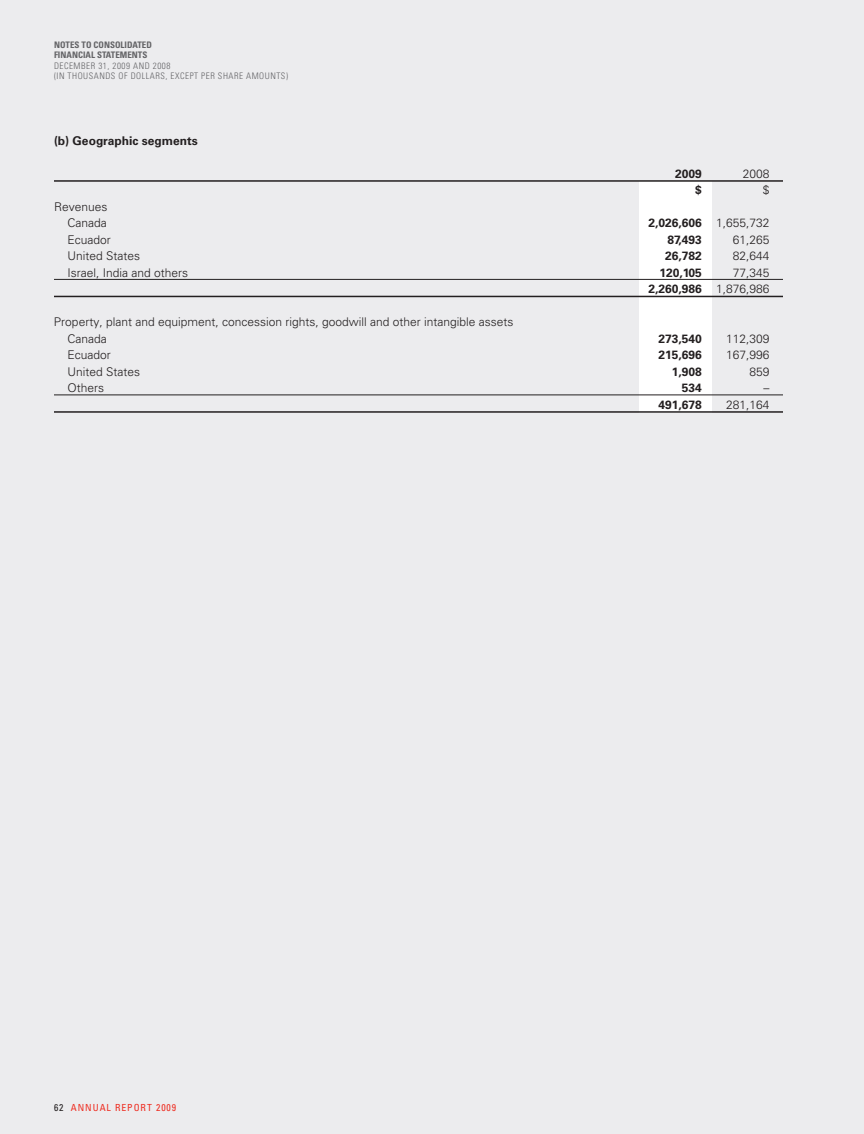
<style>
.page{position:relative;width:864px;height:1134px;background:#ececee}
.page>*{position:absolute;margin:0;border:0;box-sizing:border-box;transform-origin:0 0}
.t1{font:300 12px/16.5px "Univers";color:#231f20;text-align:right}
.t2{font:700 12px "Univers";color:#231f20}
.t3{font:condensed 9.75px "Univers";letter-spacing:.1em;color:#ee2e22}
.t4{font:300 condensed 9px/10.5px "Univers";letter-spacing:.06em;color:#636366}
.t5{font:700 condensed 9px/10.5px "Univers";color:#636366}
.s1{font-weight:300}
.s2{font-weight:700}
.s3{color:#231f20}
</style>
<div class="page">
<div style="left:639px;top:181px;width:73px;height:231px;background:#fff"></div>
<hr style="left:54px;top:180px;width:729px;height:2px;background:#231f20">
<hr style="left:54px;top:279px;width:729px;height:1px;background:#231f20">
<hr style="left:54px;top:296px;width:729px;height:1px;background:#231f20">
<hr style="left:54px;top:395px;width:729px;height:1px;background:#231f20">
<hr style="left:54px;top:411px;width:729px;height:2px;background:#231f20">
<p class="t5" style="left:54px;top:39px;width:99px">NOTES TO CONSOLIDATED<br>FINANCIAL STATEMENTS</p>
<p class="t4" style="left:54px;top:60px;width:235px">DECEMBER 31, 2009 AND 2008<br>(IN THOUSANDS OF DOLLARS, EXCEPT PER SHARE AMOUNTS)</p>
<p class="t2" style="left:54px;top:133px;width:145px">(b) Geographic segments</p>
<p class="t1" style="left:54px;top:198px;width:55px">Revenues<br>Canada</p>
<p class="t2" style="left:675px;top:166px;width:28px">2009</p>
<p class="t1" style="left:743px;top:165px;width:28px">2008</p>
<p class="t2" style="left:695px;top:183px;width:8px">$</p>
<p class="t1" style="left:763px;top:182px;width:8px">$</p>
<p class="t2" style="left:649px;top:216px;width:122px">2,026,606 <span class="s1">1,655,732</span></p>
<p class="t1" style="left:68px;top:231px;width:45px">Ecuador</p>
<p class="t2" style="left:667px;top:232px;width:36px">87,493</p>
<p class="t1" style="left:733px;top:231px;width:38px">61,265</p>
<p class="t1" style="left:68px;top:248px;width:74px">United States</p>
<p class="t2" style="left:665px;top:249px;width:38px">26,782</p>
<p class="t1" style="left:733px;top:248px;width:38px">82,644</p>
<p class="t1" style="left:68px;top:264px;width:122px">Israel, India and others</p>
<p class="t2" style="left:659px;top:265px;width:44px">120,105</p>
<p class="t1" style="left:649px;top:264px;width:122px">77,345<br><span class="s2">2,260,986</span> 1,876,986</p>
<p class="t1" style="left:67px;top:314px;width:447px;text-align:left;text-indent:-14px">Property, plant and equipment, concession rights, goodwill and other intangible assets<br>Canada</p>
<p class="t2" style="left:659px;top:331px;width:45px">273,540</p>
<p class="t1" style="left:726px;top:330px;width:45px">112,309</p>
<p class="t1" style="left:67px;top:347px;width:45px">Ecuador</p>
<p class="t2" style="left:659px;top:348px;width:45px">215,696</p>
<p class="t1" style="left:726px;top:347px;width:45px">167,996</p>
<p class="t1" style="left:67px;top:363px;width:74px">United States</p>
<p class="t2" style="left:672px;top:364px;width:32px">1,908</p>
<p class="t1" style="left:749px;top:363px;width:22px">859</p>
<p class="t1" style="left:67px;top:380px;width:38px">Others</p>
<p class="t2" style="left:682px;top:381px;width:22px">534</p>
<p class="t1" style="left:763px;top:380px;width:7px">–</p>
<p class="t2" style="left:659px;top:397px;width:45px">491,678</p>
<p class="t1" style="left:726px;top:396px;width:45px">281,164</p>
<p class="t3" style="left:54px;top:1101px;width:124px"><span class="s3">62</span> ANNUAL REPORT 2009</p>
</div>
